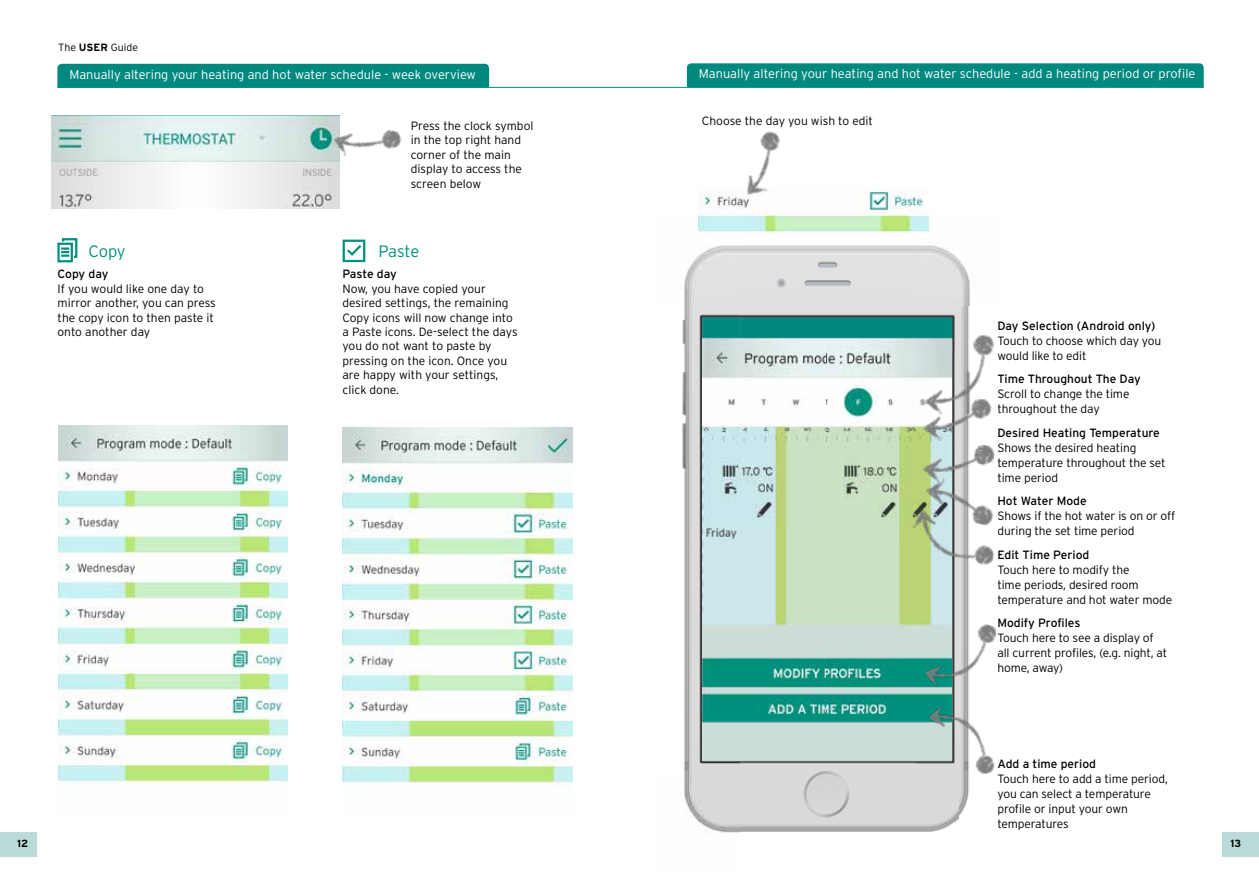
<style>
.page{position:relative;width:1259px;height:893px;background:#fff}
.page>*{position:absolute;margin:0;border:0;box-sizing:border-box;transform-origin:0 0}
.t1{font:300 16.5px "Interstate OT";letter-spacing:-.015em;color:#00917e}
.t2{font:300 12.75px "Interstate OT";color:#fff}
.t3{font:300 12px/14.4px "Interstate OT";letter-spacing:-.01em;color:#000}
.t4{font:12px "Interstate OT";color:#000}
.t5{font:300 10.5px "Interstate OT";color:#000}
.t6{font:700 10.35px "Interstate OT";color:#000}
.s1{font-weight:700}
</style>
<div class="page">
<div style="left:0;top:832px;width:37px;height:25px;background:#badad7"></div>
<div style="left:1221px;top:832px;width:38px;height:25px;background:#badad7"></div>
<img style="left:684px;top:215px;width:286px;height:91px">
<img style="left:682px;top:306px;width:58px;height:94px">
<img style="left:740px;top:306px;width:219px;height:32px">
<img style="left:959px;top:306px;width:36px;height:510px">
<img style="left:951px;top:443px;width:8px;height:145px">
<img style="left:682px;top:400px;width:20px;height:281px">
<img style="left:915px;top:588px;width:44px;height:234px">
<img style="left:684px;top:681px;width:56px;height:152px">
<img style="left:740px;top:761px;width:175px;height:61px">
<img style="left:740px;top:822px;width:214px;height:10px">
<img style="left:702px;top:338px;width:249px;height:423px">
<div style="left:57px;top:64px;width:432px;height:23px;background:#00897e"></div>
<img style="left:59px;top:426px;width:228px;height:362px">
<img style="left:342px;top:427px;width:230px;height:359px">
<svg style="left:57px;top:238px;width:21px;height:25px"></svg>
<svg style="left:342px;top:240px;width:24px;height:23px"></svg>
<img style="left:51px;top:116px;width:288px;height:93px">
<img style="left:329px;top:118px;width:73px;height:50px">
<hr style="left:57px;top:87px;width:1147px;height:1px;background:#00897e">
<img style="left:916px;top:333px;width:79px;height:84px">
<img style="left:919px;top:398px;width:76px;height:45px">
<img style="left:921px;top:445px;width:73px;height:30px">
<img style="left:925px;top:703px;width:70px;height:71px">
<img style="left:920px;top:475px;width:75px;height:18px">
<img style="left:907px;top:493px;width:88px;height:89px">
<img style="left:921px;top:617px;width:76px;height:76px">
<div style="left:687px;top:63px;width:516px;height:24px;background:#00897e"></div>
<img style="left:698px;top:187px;width:230px;height:47px">
<img style="left:729px;top:131px;width:69px;height:72px">
<p class="t5" style="left:58px;top:42px;width:81px">The <span class="s1">USER</span> Guide</p>
<p class="t2" style="left:69px;top:67px;width:408px">Manually altering your heating and hot water schedule - week overview</p>
<p class="t3" style="left:411px;top:118px;width:124px">Press the clock symbol in the top right hand corner of the main display to access the screen below</p>
<h1 class="t1" style="left:89px;top:241px;width:39px">Copy</h1>
<h1 class="t1" style="left:378px;top:242px;width:42px">Paste</h1>
<p class="t4" style="left:58px;top:267px;width:52px">Copy day</p>
<p class="t3" style="left:58px;top:281px;width:160px">If you would like one day to mirror another, you can press the copy icon to then paste it onto another day</p>
<p class="t4" style="left:342px;top:267px;width:56px">Paste day</p>
<p class="t3" style="left:342px;top:281px;width:177px">Now, you have copied your desired settings, the remaining<br>Copy icons will now change into a Paste icons. De-select the days you do not want to paste by pressing on the icon. Once you are happy with your settings, click done.</p>
<p class="t2" style="left:699px;top:67px;width:498px">Manually altering your heating and hot water schedule - add a heating period or profile</p>
<p class="t3" style="left:702px;top:113px;width:173px">Choose the day you wish to edit</p>
<p class="t4" style="left:997px;top:319px;width:159px">Day Selection (Android only)</p>
<p class="t3" style="left:997px;top:333px;width:165px;line-height:15px">Touch to choose which day you would like to edit</p>
<p class="t4" style="left:997px;top:372px;width:145px">Time Throughout The Day</p>
<p class="t3" style="left:997px;top:386px;width:134px;line-height:15px">Scroll to change the time throughout the day</p>
<p class="t4" style="left:997px;top:426px;width:164px">Desired Heating Temperature</p>
<p class="t3" style="left:997px;top:440px;width:170px;line-height:15px">Shows the desired heating temperature throughout the set time period</p>
<p class="t4" style="left:997px;top:494px;width:91px">Hot Water Mode</p>
<p class="t3" style="left:997px;top:508px;width:179px;line-height:15px">Shows if the hot water is on or off during the set time period</p>
<p class="t4" style="left:997px;top:548px;width:93px">Edit Time Period</p>
<p class="t3" style="left:997px;top:562px;width:176px;line-height:15px">Touch here to modify the<br>time periods, desired room temperature and hot water mode</p>
<p class="t4" style="left:997px;top:616px;width:85px">Modify Profiles</p>
<p class="t3" style="left:997px;top:630px;width:171px;line-height:15px">Touch here to see a display of all current profiles, (e.g. night, at home, away)</p>
<p class="t4" style="left:997px;top:757px;width:100px">Add a time period</p>
<p class="t3" style="left:997px;top:771px;width:172px;line-height:15px">Touch here to add a time period, you can select a temperature profile or input your own temperatures</p>
<p class="t6" style="left:17px;top:838px;width:13px">12</p>
<p class="t6" style="left:1230px;top:838px;width:12px">13</p>
</div>
